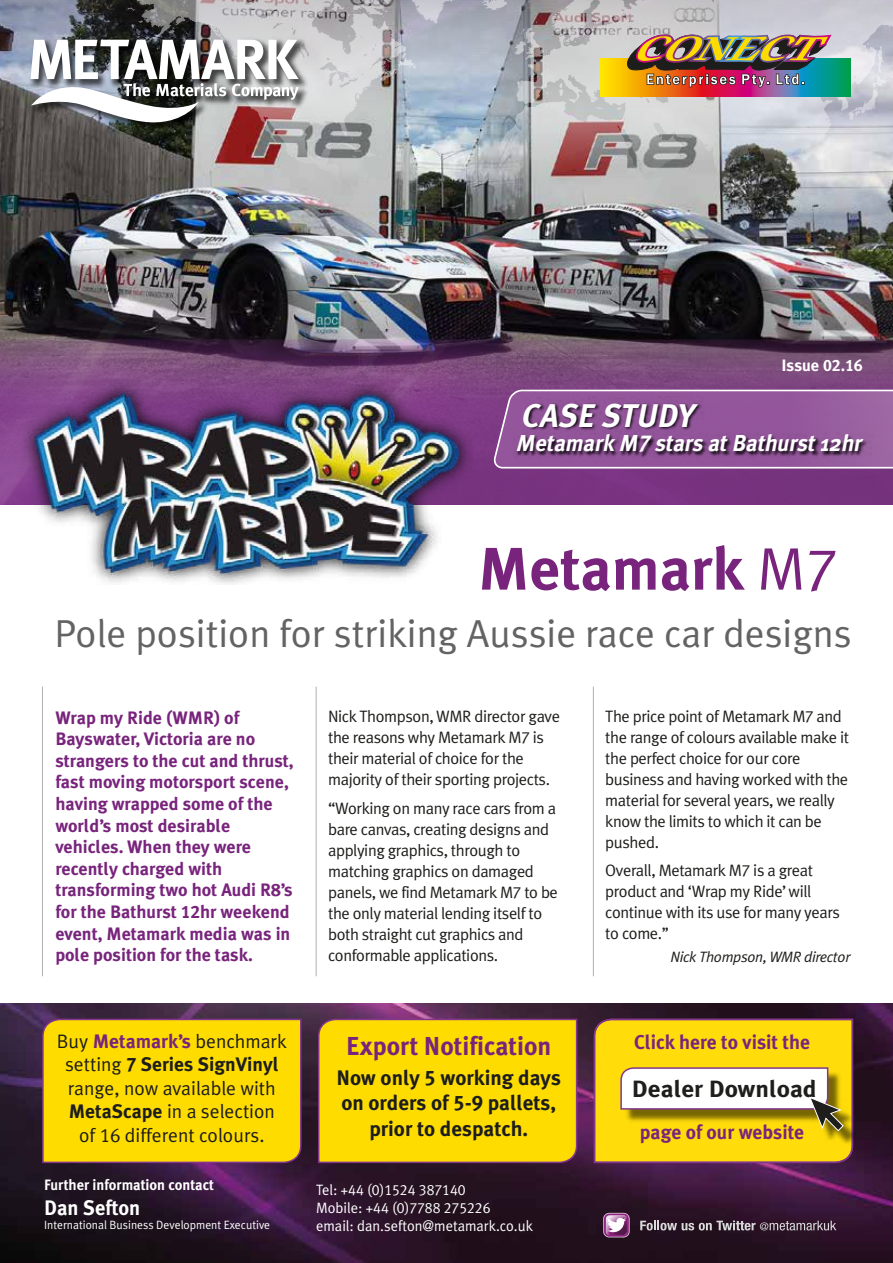
<style>
.page{position:relative;width:893px;height:1263px;background:#fff}
.page>*{position:absolute;margin:0;border:0;box-sizing:border-box;transform-origin:0 0}
.t1{font:700 60px "Meta Plus";color:#78247c}
.t2{font:39px "Meta Plus Normal";color:#646363}
.t3{font:italic 700 32.85px "Meta Plus";color:#fff}
.t4{font:700 25.95px "Meta Plus";color:#78247c}
.t5{font:700 23.55px "Meta Plus";color:#1e1e1c;scale:1.07 1}
.t6{font:italic 700 23.1px "Meta Plus";color:#fff}
.t7{font:700 21px/25.5px "Meta Plus";color:#1d1d1b;text-align:center}
.t8{font:700 21px "Meta Plus";color:#fff}
.t9{font:700 19.95px "Meta Plus";color:#79257d}
.t10{font:19.5px/23.4px "Meta Plus Normal";color:#1d1d1b;text-align:center}
.t11{font:700 19.5px "Meta Plus";color:#1d1d1b}
.t12{font:700 18px/21.6px "Meta Plus";color:#78247c}
.t13{font:16.5px/21px "Meta Plus Normal";letter-spacing:-.025em;color:#1d1d1b}
.t14{font:700 16.5px "Meta Plus";color:#fff}
.t15{font:15px/18px "Meta Plus Normal Caps";color:#fff}
.t16{font:15px "Meta Plus Normal";color:#fff}
.t17{font:700 15px "Meta Plus";color:#fff}
.t18{font:italic 15px "Meta Plus Normal";letter-spacing:-.025em;color:#1d1d1b}
.t19{font:12px "Meta Plus Normal";color:#fff}
.s1{font-family:"Meta Plus Bold Caps";font-weight:400}
.s2{font-family:"Meta Plus Normal";font-weight:400}
.s3{font-family:"Meta Plus Normal Caps";font-weight:400}
.s4{font-family:"Meta Plus Normal Caps"}
.s5{font-family:"Meta Plus";font-weight:700;color:#78247c}
.s6{font-family:"Meta Plus";font-weight:700}
.s7{font-family:"Meta Plus Normal"}
</style>
<div class="page">
<img style="left:0;top:0;width:893px;height:340px">
<svg style="left:0;top:340px;width:893px;height:165px;background:#734175"></svg>
<img style="left:0;top:1004px;width:893px;height:259px">
<hr style="left:316px;top:687px;width:1px;height:289px;background:#b2b2b2">
<hr style="left:42px;top:687px;width:1px;height:289px;background:#b2b2b2">
<hr style="left:593px;top:687px;width:1px;height:289px;background:#b2b2b2">
<svg style="left:603px;top:1213px;width:27px;height:24px"></svg>
<svg style="left:640px;top:1220px;width:196px;height:10px;background:#675764"></svg>
<svg style="left:41px;top:1018px;width:261px;height:146px;background:#f3d005"></svg>
<svg style="left:317px;top:1018px;width:261px;height:146px;background:#f3cf05"></svg>
<svg style="left:494px;top:389px;width:399px;height:80px;background:#a675ab"></svg>
<img style="left:513px;top:397px;width:366px;height:67px">
<img style="left:28px;top:37px;width:283px;height:97px">
<svg style="left:30px;top:40px;width:269px;height:83px"></svg>
<img style="left:18px;top:380px;width:455px;height:204px">
<img style="left:854px;top:1099px;width:6px;height:49px">
<svg style="left:593px;top:1018px;width:261px;height:146px"></svg>
<svg style="left:600px;top:58px;width:251px;height:39px;background:#9e8e41"></svg>
<img style="left:627px;top:35px;width:204px;height:54px">
<p class="t14" style="left:781px;top:356px;width:83px">Issue <span class="s1">02.16</span></p>
<h3 class="t3" style="left:520px;top:396px;width:182px">CASE STUDY</h3>
<h3 class="t6" style="left:516px;top:430px;width:352px">Metamark M<span class="s1">7</span> stars atBathurst12hr</h3>
<h1 class="t1" style="left:478px;top:534px;width:361px">Metamark <span class="s2">M</span><span class="s3">7</span></h1>
<h2 class="t2" style="left:54px;top:610px;width:799px">Pole position for striking Aussie race car designs</h2>
<p class="t12" style="left:55px;top:706px;width:240px">Wrap my Ride (WMR) of<br>Bayswater, Victoria are no strangers to the cut and thrust, fast moving motorsport scene, having wrapped some of the world’s most desirable vehicles. When they were recently charged with transforming two hot Audi R<span class="s1">8</span>’s for the Bathurst <span class="s1">12</span>hr weekend event, Metamark media was in pole position for the task.</p>
<p class="t13" style="left:328px;top:706px;width:233px">Nick Thompson, WMR director gave the reasons why Metamark M<span class="s4">7</span> is their material of choice for the majority of their sporting projects.</p>
<p class="t13" style="left:328px;top:797px;width:231px">“Working on many race cars from a bare canvas, creating designs and applying graphics, through to matching graphics on damaged panels, we find Metamark M<span class="s4">7</span> to be the only material lending itself to both straight cut graphics and conformable applications.</p>
<p class="t10" style="left:57px;top:1029px;width:231px">Buy <span class="s5">Metamark’s</span> benchmark</p>
<p class="t11" style="left:65px;top:1053px;width:215px"><span class="s2">setting</span> <span class="s1">7</span> Series SignVinyl</p>
<p class="t10" style="left:68px;top:1076px;width:209px">range, now available with<br><span class="s6">MetaScape</span> in a selection of <span class="s4">16</span> different colours.</p>
<p class="t17" style="left:44px;top:1176px;width:171px">Further information contact</p>
<p class="t8" style="left:44px;top:1195px;width:98px">Dan Sefton</p>
<p class="t19" style="left:44px;top:1218px;width:228px">International Business Development Executive</p>
<h3 class="t4" style="left:346px;top:1031px;width:207px">Export Notification</h3>
<p class="t7" style="left:336px;top:1064px;width:226px">Now only <span class="s1">5</span> working days on orders of <span class="s1">5-9</span> pallets, prior to despatch.</p>
<p class="t15" style="left:316px;top:1180px;width:176px"><span class="s7">Tel:</span> +44 (0)1524 387140<br><span class="s7">Mobile:</span> +44 (0)7788 275226</p>
<p class="t16" style="left:316px;top:1216px;width:218px">email: dan.sefton@metamark.co.uk</p>
<p class="t13" style="left:605px;top:705px;width:245px">The price point of Metamark M<span class="s4">7</span> and the range of colours available make it the perfect choice for our core business and having worked with the material for several years, we really know the limits to which it can be pushed.</p>
<p class="t13" style="left:605px;top:860px;width:236px">Overall, Metamark M<span class="s4">7</span> is a great product and ‘Wrap my Ride’ will continue with its use for many years to come.’’</p>
<p class="t18" style="left:670px;top:948px;width:181px">Nick Thompson, WMR director</p>
<p class="t9" style="left:634px;top:1031px;width:177px">Click here to visit the</p>
<h3 class="t5" style="left:632px;top:1075px;width:174px">Dealer Download</h3>
<p class="t9" style="left:640px;top:1121px;width:166px">page of our website</p>
</div>
